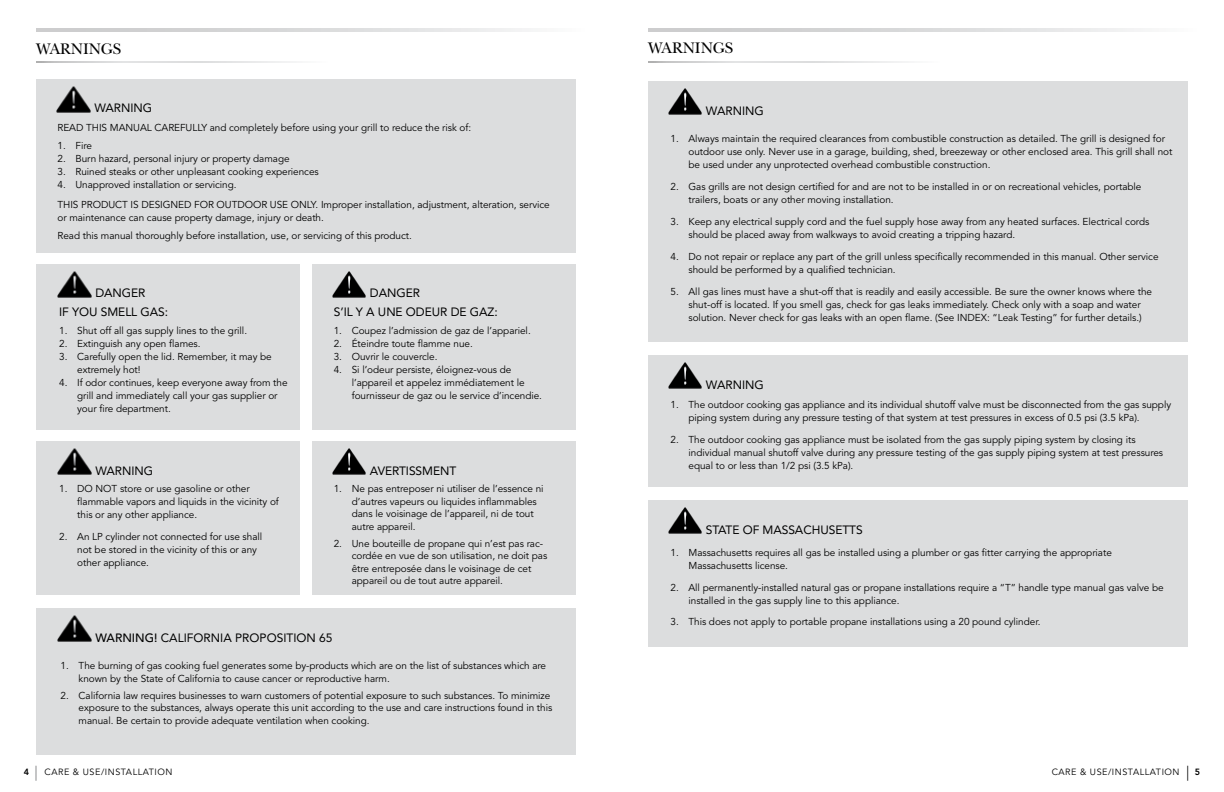
<style>
.page{position:relative;width:1224px;height:792px;background:#fff}
.page>*{position:absolute;margin:0;border:0;box-sizing:border-box;transform-origin:0 0}
.t1{font:16px "New Baskerville";color:#000}
.t2{font:300 15px "Avenir";color:#000}
.t3{font:12px "Avenir";letter-spacing:-.005em;color:#000}
.t4{font:10px/13px "Avenir";letter-spacing:-.005em;color:#000}
.t5{font:9px "Avenir";letter-spacing:.06em;color:#000}
.s1{font-weight:500}
.s2{font-weight:800}
.s3{font-weight:300;font-size:15px;color:#6d6e71}
.s4{font-weight:800;font-size:9px}
</style>
<div class="page">
<svg style="left:36px;top:29px;width:495px;height:3px"></svg>
<svg style="left:648px;top:29px;width:495px;height:3px"></svg>
<svg style="left:36px;top:62px;width:260px;height:1px"></svg>
<svg style="left:648px;top:62px;width:260px;height:1px"></svg>
<div style="left:36px;top:79px;width:540px;height:173px;background:#dcddde"></div>
<div style="left:36px;top:264px;width:264px;height:166px;background:#dcddde"></div>
<div style="left:36px;top:441px;width:264px;height:154px;background:#dcddde"></div>
<div style="left:312px;top:264px;width:264px;height:166px;background:#dcddde"></div>
<div style="left:312px;top:441px;width:264px;height:154px;background:#dcddde"></div>
<div style="left:36px;top:608px;width:540px;height:147px;background:#dcddde"></div>
<img style="left:57px;top:86px;width:34px;height:26px">
<img style="left:58px;top:271px;width:34px;height:26px">
<img style="left:58px;top:449px;width:34px;height:26px">
<img style="left:333px;top:271px;width:33px;height:26px">
<img style="left:333px;top:449px;width:33px;height:26px">
<img style="left:58px;top:616px;width:34px;height:26px">
<div style="left:648px;top:355px;width:540px;height:132px;background:#dcddde"></div>
<div style="left:648px;top:500px;width:540px;height:147px;background:#dcddde"></div>
<img style="left:669px;top:363px;width:33px;height:26px">
<img style="left:669px;top:508px;width:33px;height:26px">
<div style="left:648px;top:82px;width:540px;height:260px;background:#dcddde"></div>
<img style="left:669px;top:89px;width:33px;height:26px">
<h1 class="t1" style="left:36px;top:40px;width:87px">WARNINGS</h1>
<p class="t3" style="left:94px;top:101px;width:59px">WARNING</p>
<p class="t4" style="left:58px;top:122px;width:415px">READ THIS MANUAL CAREFULLY and completely before using your grill to reduce the risk of:</p>
<p class="t4" style="left:58px;top:139px;width:36px">1. Fire</p>
<p class="t4" style="left:58px;top:152px;width:234px">2. Burn hazard, personal injury or property damage</p>
<p class="t4" style="left:58px;top:165px;width:263px">3. Ruined steaks or other unpleasant cooking experiences</p>
<p class="t4" style="left:58px;top:175px;width:494px;line-height:20.2px">4. Unapproved installation or servicing.<br>THIS PRODUCT IS DESIGNED FOR OUTDOOR USE ONLY. Improper installation, adjustment, alteration, service</p>
<p class="t4" style="left:58px;top:209px;width:356px;line-height:17.5px">or maintenance can cause property damage, injury or death.<br>Read this manual thoroughly before installation, use, or servicing of this product.</p>
<p class="t3" style="left:95px;top:286px;width:52px">DANGER</p>
<p class="t3" style="left:59px;top:305px;width:110px">IF YOU SMELL GAS:</p>
<p class="t4" style="left:59px;top:324px;width:189px">1. Shut off all gas supply lines to the grill.</p>
<p class="t4" style="left:59px;top:337px;width:143px">2. Extinguish any open flames.</p>
<p class="t4" style="left:77px;top:350px;width:196px;text-indent:-18px">3. Carefully open the lid. Remember, it may be extremely hot!</p>
<p class="t4" style="left:77px;top:376px;width:212px;text-indent:-18px">4. If odor continues, keep everyone away from the grill and immediately call your gas supplier or your fire department.</p>
<p class="t3" style="left:95px;top:464px;width:59px">WARNING</p>
<p class="t4" style="left:77px;top:483px;width:203px;text-indent:-18px">1. DO NOT store or use gasoline or other flammable vapors and liquids in the vicinity of this or any other appliance.</p>
<p class="t4" style="left:77px;top:530px;width:187px;text-indent:-18px">2. An LP cylinder not connected for use shall not be stored in the vicinity of this or any other appliance.</p>
<p class="t3" style="left:370px;top:286px;width:52px">DANGER</p>
<p class="t3" style="left:334px;top:305px;width:165px">S’IL Y A UNE ODEUR DE GAZ:</p>
<p class="t4" style="left:334px;top:324px;width:198px">1. Coupez l’admission de gaz de l’appariel.</p>
<p class="t4" style="left:334px;top:337px;width:141px">2. Éteindre toute flamme nue.</p>
<p class="t4" style="left:334px;top:350px;width:105px">3. Ouvrir le couvercle.</p>
<p class="t4" style="left:352px;top:363px;width:192px;text-indent:-18px">4. Si l’odeur persiste, éloignez-vous de l’appareil et appelez immédiatement le fournisseur de gaz ou le service d’incendie.</p>
<p class="t3" style="left:370px;top:464px;width:88px">AVERTISSMENT</p>
<p class="t4" style="left:352px;top:483px;width:193px;line-height:12.5px;text-indent:-18px">1. Ne pas entreposer ni utiliser de l’essence ni d’autres vapeurs ou liquides inflammables dans le voisinage de l’appareil, ni de tout autre appareil.</p>
<p class="t4" style="left:352px;top:537px;width:197px;line-height:12.5px;text-indent:-18px">2. Une bouteille de propane qui n’est pas rac&shy;cordée en vue de son utilisation, ne doit pas être entreposée dans le voisinage de cet appareil ou de tout autre appareil.</p>
<p class="t3" style="left:95px;top:631px;width:239px"><span class="s1">WARNING!</span> CALIFORNIA PROPOSITION 65</p>
<p class="t4" style="left:79px;top:660px;width:469px;line-height:12.5px;text-indent:-18px">1. The burning of gas cooking fuel generates some by-products which are on the list of substances which are known by the State of California to cause cancer or reproductive harm.</p>
<p class="t4" style="left:79px;top:689px;width:475px;line-height:12.5px;text-indent:-18px">2. California law requires businesses to warn customers of potential exposure to such substances. To minimize exposure to the substances, always operate this unit according to the use and care instructions found in this manual. Be certain to provide adequate ventilation when cooking.</p>
<h1 class="t1" style="left:648px;top:38px;width:87px">WARNINGS</h1>
<p class="t3" style="left:706px;top:104px;width:59px">WARNING</p>
<p class="t4" style="left:688px;top:132px;width:485px;text-indent:-18px">1. Always maintain the required clearances from combustible construction as detailed. The grill is designed for outdoor use only. Never use in a garage, building, shed, breezeway or other enclosed area. This grill shall not be used under any unprotected overhead combustible construction.</p>
<p class="t4" style="left:688px;top:180px;width:455px;text-indent:-18px">2. Gas grills are not design certified for and are not to be installed in or on recreational vehicles, portable trailers, boats or any other moving installation.</p>
<p class="t4" style="left:688px;top:215px;width:462px;text-indent:-18px">3. Keep any electrical supply cord and the fuel supply hose away from any heated surfaces. Electrical cords should be placed away from walkways to avoid creating a tripping hazard.</p>
<p class="t4" style="left:688px;top:250px;width:472px;text-indent:-18px">4. Do not repair or replace any part of the grill unless specifically recommended in this manual. Other service should be performed by a qualified technician.</p>
<p class="t4" style="left:688px;top:285px;width:465px;text-indent:-18px">5. All gas lines must have a shut-off that is readily and easily accessible. Be sure the owner knows where the shut-off is located. If you smell gas, check for gas leaks immediately. Check only with a soap and water solution. Never check for gas leaks with an open flame. (See INDEX: “Leak Testing” for further details.)</p>
<p class="t3" style="left:706px;top:378px;width:59px">WARNING</p>
<p class="t4" style="left:688px;top:398px;width:484px;text-indent:-18px">1. The outdoor cooking gas appliance and its individual shutoff valve must be disconnected from the gas supply piping system during any pressure testing of that system at test pressures in excess of 0.5 psi (3.5 kPa).</p>
<p class="t4" style="left:688px;top:433px;width:476px;text-indent:-18px">2. The outdoor cooking gas appliance must be isolated from the gas supply piping system by closing its individual manual shutoff valve during any pressure testing of the gas supply piping system at test pressures equal to or less than 1/2 psi (3.5 kPa).</p>
<p class="t3" style="left:706px;top:523px;width:158px">STATE OF MASSACHUSETTS</p>
<p class="t4" style="left:688px;top:546px;width:425px;text-indent:-18px">1. Massachusetts requires all gas be installed using a plumber or gas fitter carrying the appropriate<br>Massachusetts license.</p>
<p class="t4" style="left:688px;top:581px;width:477px;text-indent:-18px">2. All permanently-installed natural gas or propane installations require a “T” handle type manual gas valve be installed in the gas supply line to this appliance.</p>
<p class="t4" style="left:670px;top:616px;width:371px">3. This does not apply to portable propane installations using a 20 pound cylinder.</p>
<p class="t5" style="left:24px;top:767px;width:150px"><span class="s2">4</span> <span class="s3">|</span> CARE &amp; USE/INSTALLATION</p>
<h2 class="t2" style="left:1186px;top:763px;width:15px">| <span class="s4">5</span></h2>
<p class="t5" style="left:1052px;top:767px;width:129px">CARE &amp; USE/INSTALLATION</p>
</div>
